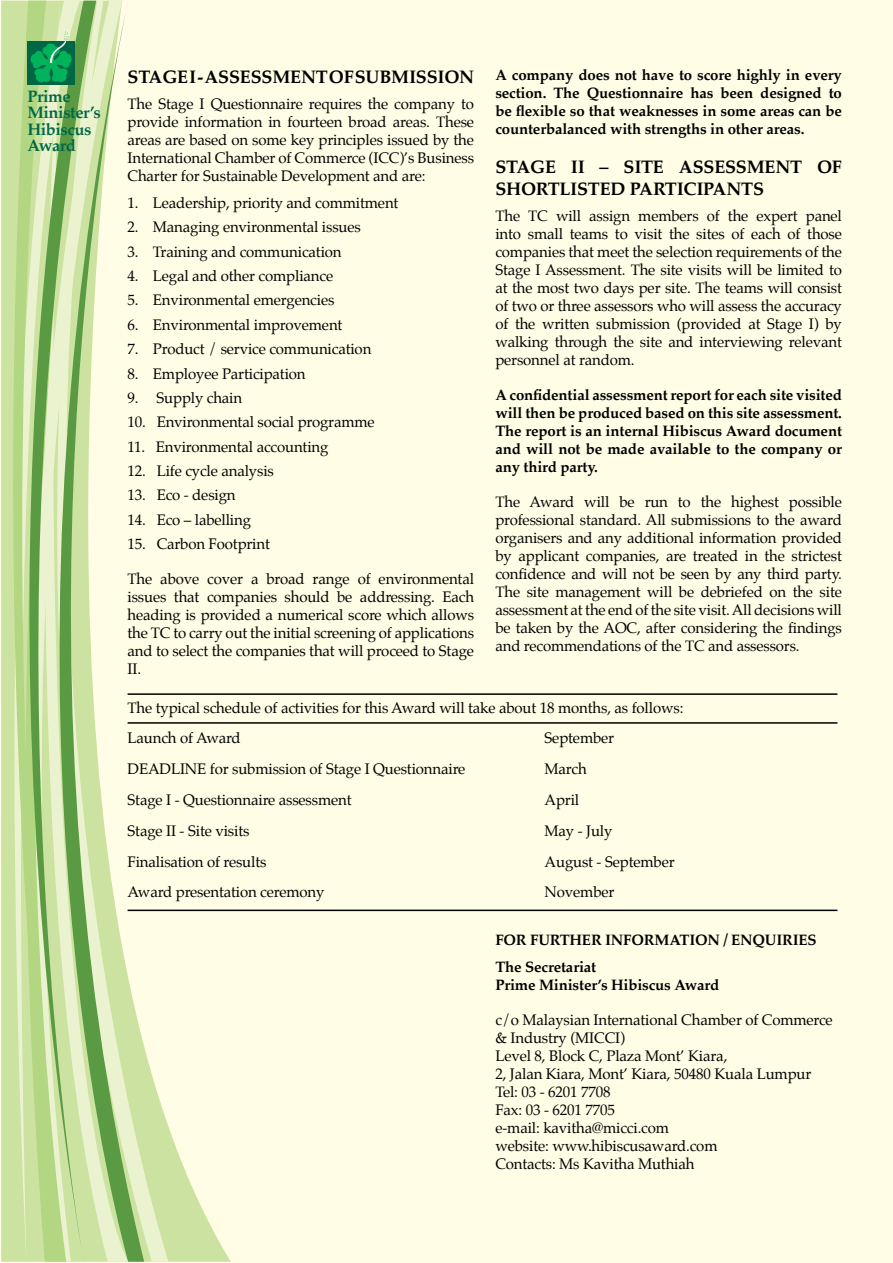
<style>
.page{position:relative;width:893px;height:1263px;background:#fffde5}
.page>*{position:absolute;margin:0;border:0;box-sizing:border-box;transform-origin:0 0}
.t1{font:700 18px/21.6px "Palatino";letter-spacing:-.01em;color:#000}
.t2{font:700 16.5px/16.5px "Palatino";letter-spacing:-.025em;color:#006946}
.t3{font:15px/18px "Palatino";letter-spacing:-.01em;color:#000;text-align:justify}
.t4{font:700 15px/18px "Palatino";letter-spacing:-.01em;color:#000;text-align:justify}
</style>
<div class="page">
<svg style="left:169px;top:911px;width:62px;height:351px"></svg>
<svg style="left:144px;top:911px;width:25px;height:351px"></svg>
<svg style="left:122px;top:14px;width:22px;height:1248px"></svg>
<svg style="left:96px;top:1px;width:26px;height:1261px"></svg>
<svg style="left:61px;top:1px;width:35px;height:1261px;background:#b7d496"></svg>
<svg style="left:1px;top:1px;width:60px;height:1261px;background:#c0db99"></svg>
<div style="left:27px;top:41px;width:47px;height:44px;background:#006745"></div>
<svg style="left:31px;top:31px;width:43px;height:52px"></svg>
<hr style="left:128px;top:722px;width:709px;height:2px;background:#000">
<hr style="left:128px;top:693px;width:709px;height:2px;background:#000">
<hr style="left:128px;top:909px;width:709px;height:2px;background:#000">
<p class="t2" style="left:27px;top:88px;width:75px">Prime<br>Minister’s<br>Hibiscus<br>Award</p>
<p class="t1" style="left:128px;top:65px;width:348px">STAGE I - ASSESSMENT OF SUBMISSION</p>
<p class="t3" style="left:128px;top:95px;width:348px">The Stage I Questionnaire requires the company to provide information in fourteen broad areas. These areas are based on some key principles issued by the International Chamber of Commerce (ICC)’s Business Charter for Sustainable Development and are:</p>
<p class="t3" style="left:128px;top:194px;width:272px">1. Leadership, priority and commitment</p>
<p class="t3" style="left:128px;top:218px;width:235px">2. Managing environmental issues</p>
<p class="t3" style="left:128px;top:242px;width:216px">3. Training and communication</p>
<p class="t3" style="left:128px;top:267px;width:207px">4. Legal and other compliance</p>
<p class="t3" style="left:128px;top:291px;width:208px">5. Environmental emergencies</p>
<p class="t3" style="left:128px;top:316px;width:216px">6. Environmental improvement</p>
<p class="t3" style="left:128px;top:340px;width:245px">7. Product / service communication</p>
<p class="t3" style="left:128px;top:364px;width:180px">8. Employee Participation</p>
<p class="t3" style="left:128px;top:389px;width:116px">9. Supply chain</p>
<p class="t3" style="left:128px;top:413px;width:249px">10. Environmental social programme</p>
<p class="t3" style="left:128px;top:437px;width:202px">11. Environmental accounting</p>
<p class="t3" style="left:128px;top:462px;width:148px">12. Life cycle analysis</p>
<p class="t3" style="left:128px;top:486px;width:110px">13. Eco - design</p>
<p class="t3" style="left:128px;top:511px;width:125px">14. Eco – labelling</p>
<p class="t3" style="left:128px;top:535px;width:144px">15. Carbon Footprint</p>
<p class="t3" style="left:128px;top:570px;width:348px">The above cover a broad range of environmental issues that companies should be addressing. Each heading is provided a numerical score which allows the TC to carry out the initial screening of applications and to select the companies that will proceed to Stage II.</p>
<p class="t4" style="left:495px;top:66px;width:348px">A company does not have to score highly in every section. The Questionnaire has been designed to be flexible so that weaknesses in some areas can be counterbalanced with strengths in other areas.</p>
<p class="t1" style="left:495px;top:156px;width:348px">STAGE II – SITE ASSESSMENT OF<br>SHORTLISTED PARTICIPANTS</p>
<p class="t3" style="left:495px;top:207px;width:348px">The TC will assign members of the expert panel into small teams to visit the sites of each of those companies that meet the selection requirements of the Stage I Assessment. The site visits will be limited to at the most two days per site. The teams will consist of two or three assessors who will assess the accuracy of the written submission (provided at Stage I) by walking through the site and interviewing relevant personnel at random.</p>
<p class="t4" style="left:495px;top:386px;width:348px">A confidential assessment report for each site visited will then be produced based on this site assessment.<br>The report is an internal Hibiscus Award document and will not be made available to the company or any third party.</p>
<p class="t3" style="left:495px;top:493px;width:348px">The Award will be run to the highest possible professional standard. All submissions to the award organisers and any additional information provided by applicant companies, are treated in the strictest confidence and will not be seen by any third party.<br>The site management will be debriefed on the site assessment at the end of the site visit. All decisions will be taken by the AOC, after considering the findings and recommendations of the TC and assessors.</p>
<p class="t3" style="left:128px;top:692px;width:557px;line-height:30.8px">The typical schedule of activities for this Award will take about 18 months, as follows:<br>Launch of Award</p>
<p class="t3" style="left:545px;top:729px;width:71px">September</p>
<p class="t3" style="left:128px;top:760px;width:339px">DEADLINE for submission of Stage I Questionnaire</p>
<p class="t3" style="left:545px;top:760px;width:44px">March</p>
<p class="t3" style="left:128px;top:791px;width:226px">Stage I - Questionnaire assessment</p>
<p class="t3" style="left:545px;top:791px;width:36px">April</p>
<p class="t3" style="left:128px;top:821px;width:123px">Stage II - Site visits</p>
<p class="t3" style="left:545px;top:821px;width:69px">May - July</p>
<p class="t3" style="left:128px;top:852px;width:140px">Finalisation of results</p>
<p class="t3" style="left:545px;top:852px;width:132px">August - September</p>
<p class="t3" style="left:128px;top:883px;width:198px">Award presentation ceremony</p>
<p class="t3" style="left:545px;top:883px;width:71px">November</p>
<p class="t4" style="left:495px;top:927px;width:323px;line-height:26.5px">FOR FURTHER INFORMATION / ENQUIRIES<br>The Secretariat</p>
<p class="t4" style="left:495px;top:975px;width:225px">Prime Minister’s Hibiscus Award</p>
<p class="t3" style="left:495px;top:1011px;width:339px;text-align:left">c/o Malaysian International Chamber of Commerce &amp; Industry (MICCI)<br>Level 8, Block C, Plaza Mont’ Kiara,<br>2, Jalan Kiara, Mont’ Kiara, 50480 Kuala Lumpur<br>Tel: 03 - 6201 7708<br>Fax: 03 - 6201 7705<br>e-mail: kavitha@micci.com<br>website: www.hibiscusaward.com<br>Contacts: Ms Kavitha Muthiah</p>
</div>
